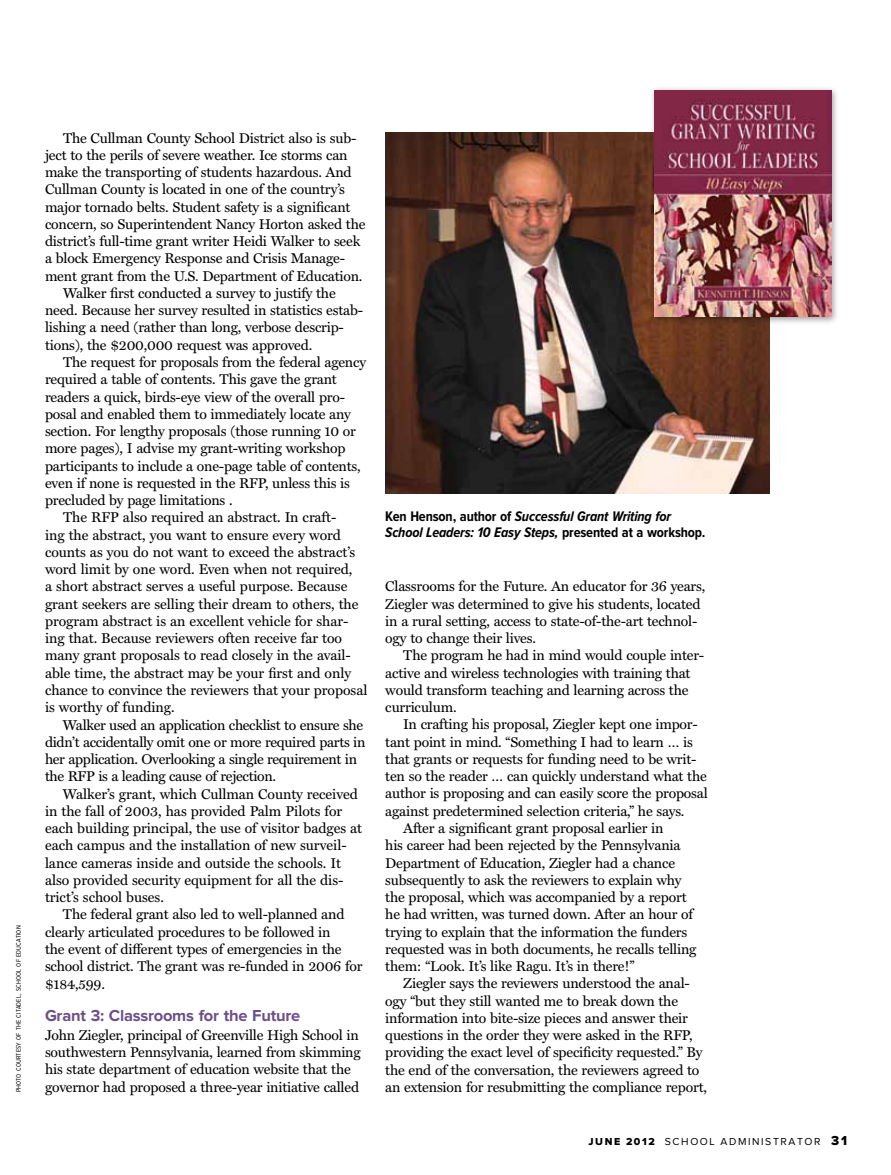
<style>
.page{position:relative;width:891px;height:1175px;background:#fff}
.page>*{position:absolute;margin:0;border:0;box-sizing:border-box;transform-origin:0 0}
.t1{font:700 16.5px "Proxima Nova";letter-spacing:-.015em;color:#6c4f8a}
.t2{font:italic 700 14.4px/16.5px "Proxima Nova Cond";letter-spacing:-.01em;color:#000}
.t3{font:14.25px/17.2px "Miller Text";letter-spacing:-.015em;color:#000}
.t4{font:10.5px "Proxima Nova";letter-spacing:.15em;color:#000}
.t5{font:6.75px "Proxima Nova Cond";letter-spacing:.03em;color:#000}
.s1{font-style:normal}
.s2{font-family:"Proxima Nova Extrabld"}
.s3{font-family:"Proxima Nova Extrabld";font-size:13.5px}
</style>
<div class="page">
<img style="left:385px;top:132px;width:385px;height:361px">
<div style="left:650px;top:86px;width:189px;height:239px;background:#000;opacity:.4"></div>
<img style="left:655px;top:90px;width:176px;height:227px">
<p class="t5" style="left:16px;top:1092px;width:168px;rotate:-90deg">PHOTO COURTESY OF THE CITADEL, SCHOOL OF EDUCATION</p>
<p class="t3" style="left:63px;top:129px;width:295px">The Cullman County School District also is sub-</p>
<p class="t3" style="left:45px;top:147px;width:304px">ject to the perils of severe weather. Ice storms can</p>
<p class="t3" style="left:45px;top:164px;width:308px">make the transporting of students hazardous. And</p>
<p class="t3" style="left:45px;top:181px;width:301px">Cullman County is located in one of the country’s</p>
<p class="t3" style="left:45px;top:198px;width:307px">major tornado belts. Student safety is a significant</p>
<p class="t3" style="left:45px;top:216px;width:322px">concern, so Superintendent Nancy Horton asked the</p>
<p class="t3" style="left:45px;top:233px;width:317px">district’s full-time grant writer Heidi Walker to seek</p>
<p class="t3" style="left:45px;top:250px;width:302px">a block Emergency Response and Crisis Manage-</p>
<p class="t3" style="left:45px;top:267px;width:319px">ment grant from the U.S. Department of Education.</p>
<p class="t3" style="left:63px;top:285px;width:274px">Walker first conducted a survey to justify the</p>
<p class="t3" style="left:45px;top:302px;width:320px">need. Because her survey resulted in statistics estab-</p>
<p class="t3" style="left:45px;top:319px;width:300px">lishing a need (rather than long, verbose descrip-</p>
<p class="t3" style="left:45px;top:336px;width:269px">tions), the $200,000 request was approved.</p>
<p class="t3" style="left:63px;top:354px;width:305px">The request for proposals from the federal agency</p>
<p class="t3" style="left:45px;top:371px;width:293px">required a table of contents. This gave the grant</p>
<p class="t3" style="left:45px;top:388px;width:302px">readers a quick, birds-eye view of the overall pro-</p>
<p class="t3" style="left:45px;top:405px;width:307px">posal and enabled them to immediately locate any</p>
<p class="t3" style="left:45px;top:423px;width:312px">section. For lengthy proposals (those running 10 or</p>
<p class="t3" style="left:45px;top:440px;width:302px">more pages), I advise my grant-writing workshop</p>
<p class="t3" style="left:45px;top:457px;width:317px">participants to include a one-page table of contents,</p>
<p class="t3" style="left:45px;top:474px;width:307px">even if none is requested in the RFP, unless this is</p>
<p class="t3" style="left:45px;top:492px;width:189px">precluded by page limitations .</p>
<p class="t3" style="left:63px;top:509px;width:275px">The RFP also required an abstract. In craft-</p>
<p class="t3" style="left:45px;top:526px;width:298px">ing the abstract, you want to ensure every word</p>
<p class="t3" style="left:45px;top:544px;width:312px">counts as you do not want to exceed the abstract’s</p>
<p class="t3" style="left:45px;top:561px;width:309px">word limit by one word. Even when not required,</p>
<p class="t3" style="left:45px;top:578px;width:304px">a short abstract serves a useful purpose. Because</p>
<p class="t3" style="left:45px;top:595px;width:315px">grant seekers are selling their dream to others, the</p>
<p class="t3" style="left:45px;top:613px;width:305px">program abstract is an excellent vehicle for shar-</p>
<p class="t3" style="left:45px;top:630px;width:299px">ing that. Because reviewers often receive far too</p>
<p class="t3" style="left:45px;top:647px;width:307px">many grant proposals to read closely in the avail-</p>
<p class="t3" style="left:45px;top:664px;width:308px">able time, the abstract may be your first and only</p>
<p class="t3" style="left:45px;top:682px;width:324px">chance to convince the reviewers that your proposal</p>
<p class="t3" style="left:45px;top:699px;width:131px">is worthy of funding.</p>
<p class="t3" style="left:63px;top:716px;width:302px">Walker used an application checklist to ensure she</p>
<p class="t3" style="left:45px;top:733px;width:322px">didn’t accidentally omit one or more required parts in</p>
<p class="t3" style="left:45px;top:751px;width:314px">her application. Overlooking a single requirement in</p>
<p class="t3" style="left:45px;top:768px;width:232px">the RFP is a leading cause of rejection.</p>
<p class="t3" style="left:63px;top:785px;width:296px">Walker’s grant, which Cullman County received</p>
<p class="t3" style="left:45px;top:802px;width:299px">in the fall of 2003, has provided Palm Pilots for</p>
<p class="t3" style="left:45px;top:820px;width:319px">each building principal, the use of visitor badges at</p>
<p class="t3" style="left:45px;top:837px;width:303px">each campus and the installation of new surveil-</p>
<p class="t3" style="left:45px;top:854px;width:298px">lance cameras inside and outside the schools. It</p>
<p class="t3" style="left:45px;top:871px;width:300px">also provided security equipment for all the dis-</p>
<p class="t3" style="left:45px;top:889px;width:120px">trict’s school buses.</p>
<p class="t3" style="left:63px;top:906px;width:283px">The federal grant also led to well-planned and</p>
<p class="t3" style="left:45px;top:923px;width:287px">clearly articulated procedures to be followed in</p>
<p class="t3" style="left:45px;top:940px;width:298px">the event of different types of emergencies in the</p>
<p class="t3" style="left:45px;top:958px;width:319px">school district. The grant was re-funded in 2006 for</p>
<p class="t3" style="left:45px;top:975px;width:61px">$184,599.</p>
<p class="t1" style="left:45px;top:1008px;width:257px">Grant 3: Classrooms for the Future</p>
<p class="t3" style="left:45px;top:1026px;width:317px">John Ziegler, principal of Greenville High School in southwestern Pennsylvania, learned from skimming his state department of education website that the governor had proposed a three-year initiative called</p>
<p class="t2" style="left:385px;top:508px;width:322px"><span class="s1">Ken Henson, author of</span> Successful Grant Writing for<br>School Leaders: 10 Easy Steps, <span class="s1">presented at a workshop.</span></p>
<p class="t3" style="left:385px;top:578px;width:321px">Classrooms for the Future. An educator for 36 years, Ziegler was determined to give his students, located in a rural setting, access to state-of-the-art technol&shy;ogy to change their lives.</p>
<p class="t3" style="left:385px;top:647px;width:320px;text-indent:18px">The program he had in mind would couple inter&shy;active and wireless technologies with training that would transform teaching and learning across the curriculum.</p>
<p class="t3" style="left:403px;top:716px;width:296px">In crafting his proposal, Ziegler kept one impor-</p>
<p class="t3" style="left:385px;top:733px;width:309px">tant point in mind. “Something I had to learn … is</p>
<p class="t3" style="left:385px;top:750px;width:313px">that grants or requests for funding need to be writ-</p>
<p class="t3" style="left:385px;top:768px;width:323px">ten so the reader … can quickly understand what the</p>
<p class="t3" style="left:385px;top:785px;width:324px">author is proposing and can easily score the proposal</p>
<p class="t3" style="left:385px;top:802px;width:301px">against predetermined selection criteria,” he says.</p>
<p class="t3" style="left:403px;top:819px;width:262px">After a significant grant proposal earlier in</p>
<p class="t3" style="left:385px;top:837px;width:297px">his career had been rejected by the Pennsylvania</p>
<p class="t3" style="left:385px;top:854px;width:291px">Department of Education, Ziegler had a chance</p>
<p class="t3" style="left:385px;top:871px;width:298px">subsequently to ask the reviewers to explain why</p>
<p class="t3" style="left:385px;top:889px;width:303px">the proposal, which was accompanied by a report</p>
<p class="t3" style="left:385px;top:906px;width:309px">he had written, was turned down. After an hour of</p>
<p class="t3" style="left:385px;top:923px;width:303px">trying to explain that the information the funders</p>
<p class="t3" style="left:385px;top:940px;width:313px">requested was in both documents, he recalls telling</p>
<p class="t3" style="left:385px;top:958px;width:251px">them: “Look. It’s like Ragu. It’s in there!”</p>
<p class="t3" style="left:403px;top:975px;width:288px">Ziegler says the reviewers understood the anal-</p>
<p class="t3" style="left:385px;top:992px;width:294px">ogy “but they still wanted me to break down the</p>
<p class="t3" style="left:385px;top:1009px;width:304px">information into bite-size pieces and answer their</p>
<p class="t3" style="left:385px;top:1027px;width:309px">questions in the order they were asked in the RFP,</p>
<p class="t3" style="left:385px;top:1044px;width:319px">providing the exact level of specificity requested.” By</p>
<p class="t3" style="left:385px;top:1061px;width:316px">the end of the conversation, the reviewers agreed to</p>
<p class="t3" style="left:385px;top:1078px;width:323px">an extension for resubmitting the compliance report,</p>
<p class="t4" style="left:588px;top:1136px;width:260px"><span class="s2">JUN E 2012</span> SCHOOL ADMINISTRATOR <span class="s3">31</span></p>
</div>
